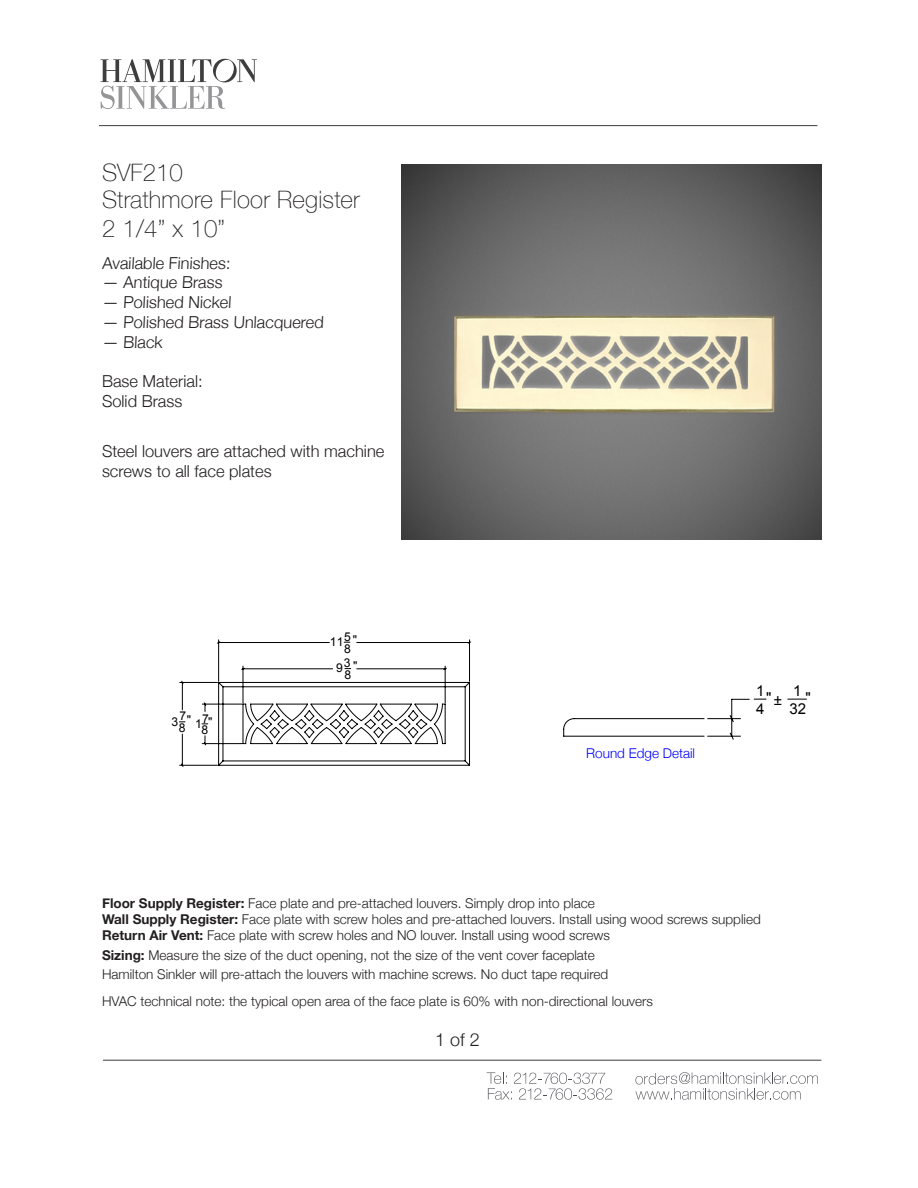
<style>
.page{position:relative;width:918px;height:1188px;background:#fff}
.page>*{position:absolute;margin:0;border:0;box-sizing:border-box;transform-origin:0 0}
.t1{font:100 24px "Helvetica Neue";letter-spacing:.01em;color:#231f20}
.t2{font:300 18px "Helvetica Neue";color:#231f20}
.t3{font:300 16.5px/19.8px "Helvetica Neue";color:#231f20}
.t4{font:15px/17.9px "Arial";color:#000}
.t5{font:300 13.5px "Helvetica Neue";color:#231f20}
.t6{font:300 13.5px "Helvetica Neue";color:#00f}
.t7{font:12.15px/11.9px "Arial";color:#000}
.s1{font-weight:700}
</style>
<div class="page">
<svg style="left:101px;top:59px;width:156px;height:50px"></svg>
<hr style="left:99px;top:125px;width:718px;height:1px;background:#3e3e3f">
<svg style="left:487px;top:1072px;width:125px;height:28px"></svg>
<svg style="left:635px;top:1072px;width:183px;height:28px"></svg>
<hr style="left:103px;top:1060px;width:718px;height:1px;background:#3e3e3f">
<img style="left:402px;top:164px;width:420px;height:376px">
<svg style="left:788px;top:699px;width:19px;height:1px"></svg>
<svg style="left:563px;top:699px;width:203px;height:41px"></svg>
<svg style="left:179px;top:639px;width:292px;height:128px"></svg>
<p class="t1" style="left:102px;top:155px;width:82px">SVF210</p>
<p class="t1" style="left:102px;top:181px;width:259px">Strathmore Floor Register</p>
<p class="t1" style="left:102px;top:210px;width:125px">2 1/4” x 10”</p>
<p class="t3" style="left:102px;top:252px;width:131px">Available Finishes:</p>
<p class="t3" style="left:102px;top:271px;width:123px">— Antique Brass</p>
<p class="t3" style="left:102px;top:291px;width:132px">— Polished Nickel</p>
<p class="t3" style="left:102px;top:311px;width:224px">— Polished Brass Unlacquered</p>
<p class="t3" style="left:102px;top:331px;width:63px">— Black</p>
<p class="t3" style="left:102px;top:370px;width:102px">Base Material:</p>
<p class="t3" style="left:102px;top:390px;width:82px">Solid Brass</p>
<p class="t3" style="left:102px;top:440px;width:284px">Steel louvers are attached with machine screws to all face plates</p>
<p class="t7" style="left:330px;top:636px;width:22px">115</p>
<p class="t7" style="left:344px;top:643px;width:8px">8</p>
<p class="t7" style="left:353px;top:634px;width:6px">"</p>
<p class="t7" style="left:171px;top:716px;width:8px">3</p>
<p class="t7" style="left:179px;top:710px;width:9px">7<br>8</p>
<p class="t7" style="left:187px;top:714px;width:6px">"</p>
<p class="t7" style="left:195px;top:717px;width:19px;line-height:8.7px;text-align:center">17"<br>8</p>
<p class="t7" style="left:336px;top:662px;width:8px">9</p>
<p class="t7" style="left:344px;top:657px;width:9px">3<br>8</p>
<p class="t7" style="left:353px;top:660px;width:6px">"</p>
<p class="t6" style="left:586px;top:742px;width:110px">Round Edge Detail</p>
<p class="t4" style="left:756px;top:682px;width:10px">1<br>4</p>
<p class="t4" style="left:774px;top:691px;width:10px">±</p>
<p class="t4" style="left:790px;top:682px;width:18px">1<br>32</p>
<p class="t4" style="left:766px;top:689px;width:7px">"</p>
<p class="t4" style="left:805px;top:689px;width:7px">"</p>
<p class="t5" style="left:102px;top:892px;width:494px"><span class="s1">Floor Supply Register:</span> Face plate and pre-attached louvers. Simply drop into place</p>
<p class="t5" style="left:102px;top:908px;width:660px"><span class="s1">Wall Supply Register:</span> Face plate with screw holes and pre-attached louvers. Install using wood screws supplied</p>
<p class="t5" style="left:102px;top:925px;width:510px"><span class="s1">Return Air Vent:</span> Face plate with screw holes and NO louver. Install using wood screws</p>
<p class="t5" style="left:102px;top:944px;width:494px"><span class="s1">Sizing:</span> Measure the size of the duct opening, not the size of the vent cover faceplate</p>
<p class="t5" style="left:102px;top:964px;width:508px">Hamilton Sinkler will pre-attach the louvers with machine screws. No duct tape required</p>
<p class="t5" style="left:102px;top:991px;width:552px">HVAC technical note: the typical open area of the face plate is 60% with non-directional louvers</p>
<p class="t2" style="left:435px;top:1025px;width:46px">1 of 2</p>
</div>
